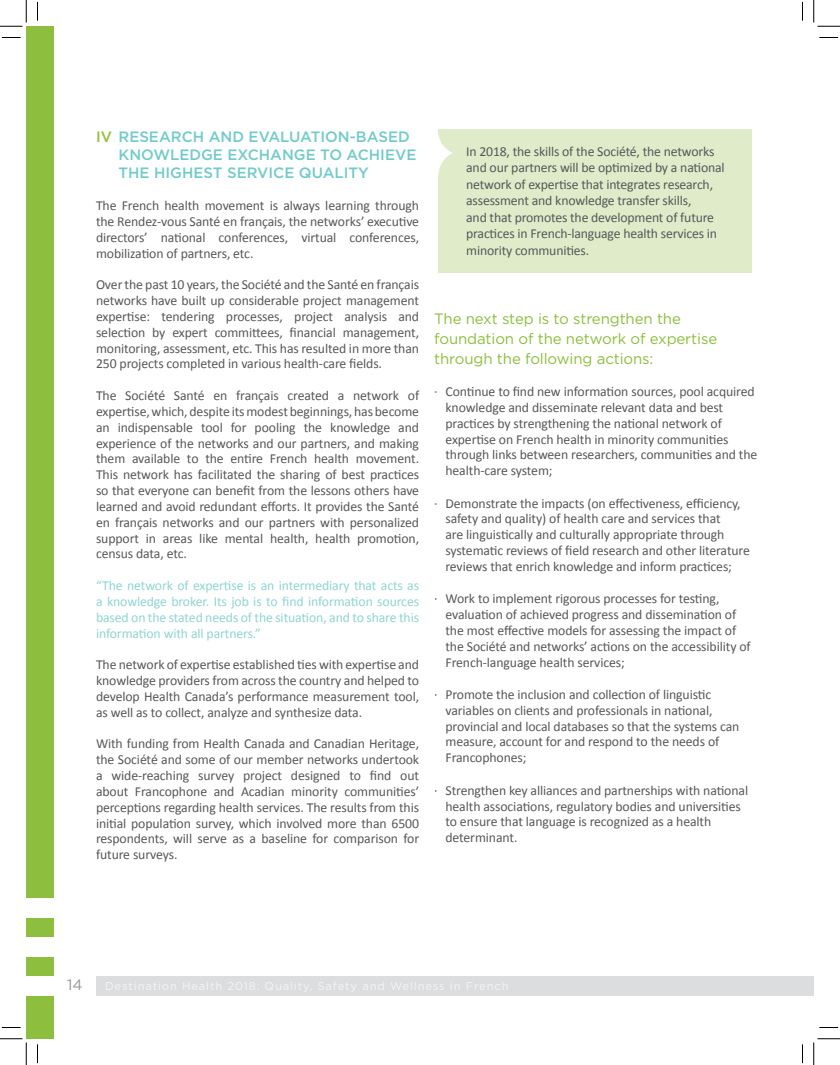
<style>
.page{position:relative;width:840px;height:1065px;background:#fff}
.page>*{position:absolute;margin:0;border:0;box-sizing:border-box;transform-origin:0 0}
.t1{font:15px/20px "Gotham";letter-spacing:-.01em;color:#8dbe3e}
.t2{font:500 15px/18px "Gotham";color:#72caca}
.t3{font:15px "Gotham";color:#939598}
.t4{font:13.75px/15.8px "Calibri";letter-spacing:-.01em;color:#57585a}
.t5{font:13.75px/15.8px "Calibri";letter-spacing:-.01em;color:#90d4d4;text-align:justify}
.s1{color:#93c03d}
</style>
<div class="page">
<div style="left:96px;top:976px;width:718px;height:20px;background:#dcdddf"></div>
<div style="left:26px;top:26px;width:28px;height:1013px;background:#8dbe3e"></div>
<div style="left:26px;top:976px;width:32px;height:20px;background:#fff"></div>
<div style="left:26px;top:938px;width:32px;height:19px;background:#fff"></div>
<div style="left:26px;top:899px;width:32px;height:19px;background:#fff"></div>
<div style="left:438px;top:129px;width:313px;height:144px;background:#dfebc9"></div>
<svg style="left:438px;top:133px;width:15px;height:42px"></svg>
<svg style="left:2px;top:37px;width:19px;height:1px"></svg>
<svg style="left:819px;top:37px;width:19px;height:1px"></svg>
<svg style="left:2px;top:1027px;width:19px;height:1px"></svg>
<svg style="left:819px;top:1027px;width:19px;height:1px"></svg>
<svg style="left:37px;top:2px;width:1px;height:19px"></svg>
<svg style="left:37px;top:1044px;width:1px;height:19px"></svg>
<svg style="left:802px;top:2px;width:1px;height:19px"></svg>
<svg style="left:802px;top:1044px;width:1px;height:19px"></svg>
<svg style="left:0;top:0;width:27px;height:27px"></svg>
<svg style="left:0;top:1039px;width:27px;height:26px"></svg>
<svg style="left:814px;top:0;width:26px;height:27px"></svg>
<svg style="left:814px;top:1039px;width:26px;height:26px"></svg>
<p class="t2" style="left:119px;top:128px;width:299px;text-indent:-22px"><span class="s1">IV</span> RESEARCH AND EVALUATION-BASED<br>KNOWLEDGE EXCHANGE TO ACHIEVE<br>THE HIGHEST SERVICE QUALITY</p>
<p class="t4" style="left:96px;top:197px;width:325px;text-align:justify">The French health movement is always learning through the Rendez-vous Santé en français, the networks’ executive directors’ national conferences, virtual conferences, mobilization of partners, etc.</p>
<p class="t4" style="left:96px;top:276px;width:325px;text-align:justify">Over the past 10 years, the Société and the Santé en français networks have built up considerable project management expertise: tendering processes, project analysis and selection by expert committees, financial management, monitoring, assessment, etc. This has resulted in more than 250 projects completed in various health-care fields.</p>
<p class="t4" style="left:96px;top:387px;width:325px;text-align:justify">The Société Santé en français created a network of expertise, which, despite its modest beginnings, has become an indispensable tool for pooling the knowledge and experience of the networks and our partners, and making them available to the entire French health movement.<br>This network has facilitated the sharing of best practices so that everyone can benefit from the lessons others have learned and avoid redundant efforts. It provides the Santé en français networks and our partners with personalized support in areas like mental health, health promotion, census data, etc.</p>
<p class="t5" style="left:96px;top:577px;width:325px">“The network of expertise is an intermediary that acts as a knowledge broker. Its job is to find information sources based on the stated needs of the situation, and to share this information with all partners.”</p>
<p class="t4" style="left:96px;top:656px;width:325px;text-align:justify">The network of expertise established ties with expertise and knowledge providers from across the country and helped to develop Health Canada’s performance measurement tool, as well as to collect, analyze and synthesize data.</p>
<p class="t4" style="left:96px;top:735px;width:325px;text-align:justify">With funding from Health Canada and Canadian Heritage, the Société and some of our member networks undertook a wide-reaching survey project designed to find out about Francophone and Acadian minority communities’ perceptions regarding health services. The results from this initial population survey, which involved more than 6500 respondents, will serve as a baseline for comparison for future surveys.</p>
<p class="t4" style="left:466px;top:142px;width:260px;line-height:16.5px">In 2018, the skills of the Société, the networks and our partners will be optimized by a national network of expertise that integrates research, assessment and knowledge transfer skills,<br>and that promotes the development of future practices in French-language health services in minority communities.</p>
<p class="t1" style="left:434px;top:308px;width:284px">The next step is to strengthen the foundation of the network of expertise through the following actions:</p>
<p class="t4" style="left:445px;top:383px;width:313px;text-indent:-11px">· Continue to find new information sources, pool acquired knowledge and disseminate relevant data and best practices by strengthening the national network of expertise on French health in minority communities through links between researchers, communities and the health-care system;</p>
<p class="t4" style="left:445px;top:495px;width:306px;text-indent:-11px">· Demonstrate the impacts (on effectiveness, efficiency, safety and quality) of health care and services that<br>are linguistically and culturally appropriate through systematic reviews of field research and other literature reviews that enrich knowledge and inform practices;</p>
<p class="t4" style="left:445px;top:590px;width:307px;text-indent:-11px">· Work to implement rigorous processes for testing, evaluation of achieved progress and dissemination of the most effective models for assessing the impact of the Société and networks’ actions on the accessibility of French-language health services;</p>
<p class="t4" style="left:445px;top:686px;width:296px;text-indent:-11px">· Promote the inclusion and collection of linguistic variables on clients and professionals in national, provincial and local databases so that the systems can measure, account for and respond to the needs of Francophones;</p>
<p class="t4" style="left:445px;top:782px;width:304px;text-indent:-11px">· Strengthen key alliances and partnerships with national health associations, regulatory bodies and universities to ensure that language is recognized as a health determinant.</p>
<p class="t3" style="left:67px;top:975px;width:17px">14</p>
</div>
